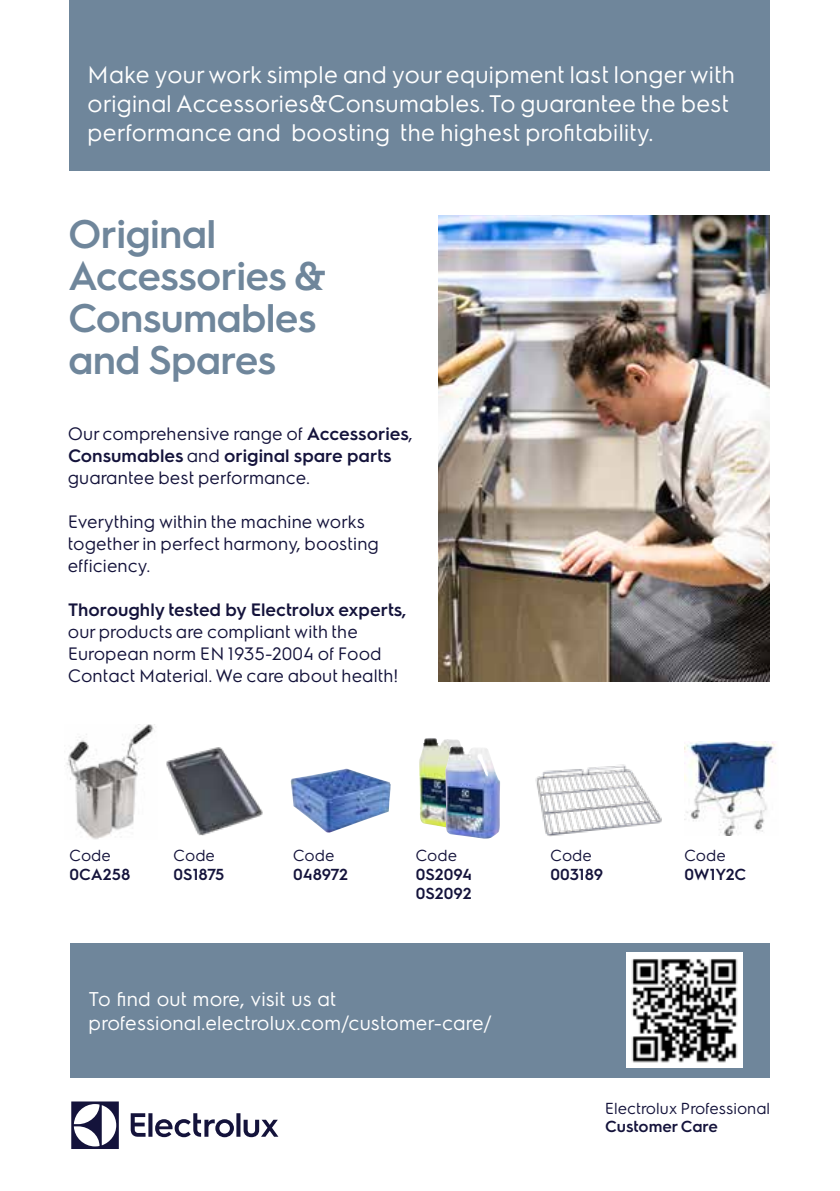
<style>
.page{position:relative;width:840px;height:1191px;background:#fff}
.page>*{position:absolute;margin:0;border:0;box-sizing:border-box;transform-origin:0 0}
.t1{font:600 40px/42px "Electrolux Sans";letter-spacing:-.02em;color:#6f869b}
.t2{font:24px/28.8px "Electrolux Sans";color:#fff}
.t3{font:20px/24px "Electrolux Sans";color:#fff}
.t4{font:18px/22px "Electrolux Sans";color:#14133b}
.t5{font:600 18px "Electrolux Sans";color:#14133b}
.t6{font:600 16px/19.2px "Electrolux Sans";color:#14133b}
.t7{font:16px "Electrolux Sans";color:#14133b}
.s1{font-weight:600}
</style>
<div class="page">
<div style="left:70px;top:0;width:699px;height:170px;background:#6f869b"></div>
<img style="left:438px;top:215px;width:331px;height:467px">
<div style="left:70px;top:943px;width:699px;height:134px;background:#6f869b"></div>
<img style="left:626px;top:952px;width:115px;height:115px">
<svg style="left:71px;top:1101px;width:48px;height:48px"></svg>
<svg style="left:131px;top:1113px;width:147px;height:24px"></svg>
<img style="left:66px;top:724px;width:89px;height:115px">
<img style="left:166px;top:747px;width:97px;height:89px">
<img style="left:535px;top:764px;width:127px;height:73px">
<img style="left:290px;top:768px;width:100px;height:65px">
<img style="left:419px;top:738px;width:42px;height:90px">
<img style="left:445px;top:746px;width:55px;height:92px">
<img style="left:684px;top:741px;width:92px;height:94px">
<h2 class="t2" style="left:88px;top:59px;width:649px">Make your work simple and your equipment last longer with original Accessories&amp;Consumables. To guarantee the best performance and boosting the highest profitability.</h2>
<h1 class="t1" style="left:68px;top:210px;width:260px">Original<br>Accessories &amp;<br>Consumables and Spares</h1>
<p class="t4" style="left:68px;top:421px;width:346px">Our comprehensive range of <span class="s1">Accessories</span>,<br><span class="s1">Consumables</span> and <span class="s1">original spare parts </span>guarantee best performance.</p>
<p class="t4" style="left:68px;top:509px;width:312px">Everything within the machine works together in perfect harmony, boosting efficiency.</p>
<p class="t5" style="left:68px;top:597px;width:340px">Thoroughly tested by Electrolux experts,</p>
<p class="t4" style="left:68px;top:619px;width:332px">our products are compliant with the<br>European norm EN 1935-2004 of Food<br>Contact Material. We care about health!</p>
<p class="t7" style="left:69px;top:843px;width:43px">Code</p>
<p class="t6" style="left:69px;top:863px;width:62px">0CA258</p>
<p class="t7" style="left:173px;top:843px;width:43px">Code</p>
<p class="t6" style="left:173px;top:863px;width:52px">0S1875</p>
<p class="t7" style="left:293px;top:843px;width:43px">Code</p>
<p class="t6" style="left:293px;top:863px;width:57px">048972</p>
<p class="t7" style="left:415px;top:843px;width:43px">Code</p>
<p class="t6" style="left:415px;top:863px;width:58px">0S2094<br>0S2092</p>
<p class="t7" style="left:550px;top:843px;width:43px">Code</p>
<p class="t6" style="left:550px;top:863px;width:54px">003189</p>
<p class="t7" style="left:684px;top:843px;width:43px">Code</p>
<p class="t6" style="left:684px;top:863px;width:63px">0W1Y2C</p>
<p class="t3" style="left:89px;top:985px;width:405px">To find out more, visit us at professional.electrolux.com/customer-care/</p>
<p class="t7" style="left:604px;top:1097px;width:167px">Electrolux Professional</p>
<p class="t6" style="left:604px;top:1116px;width:114px">Customer Care</p>
</div>
